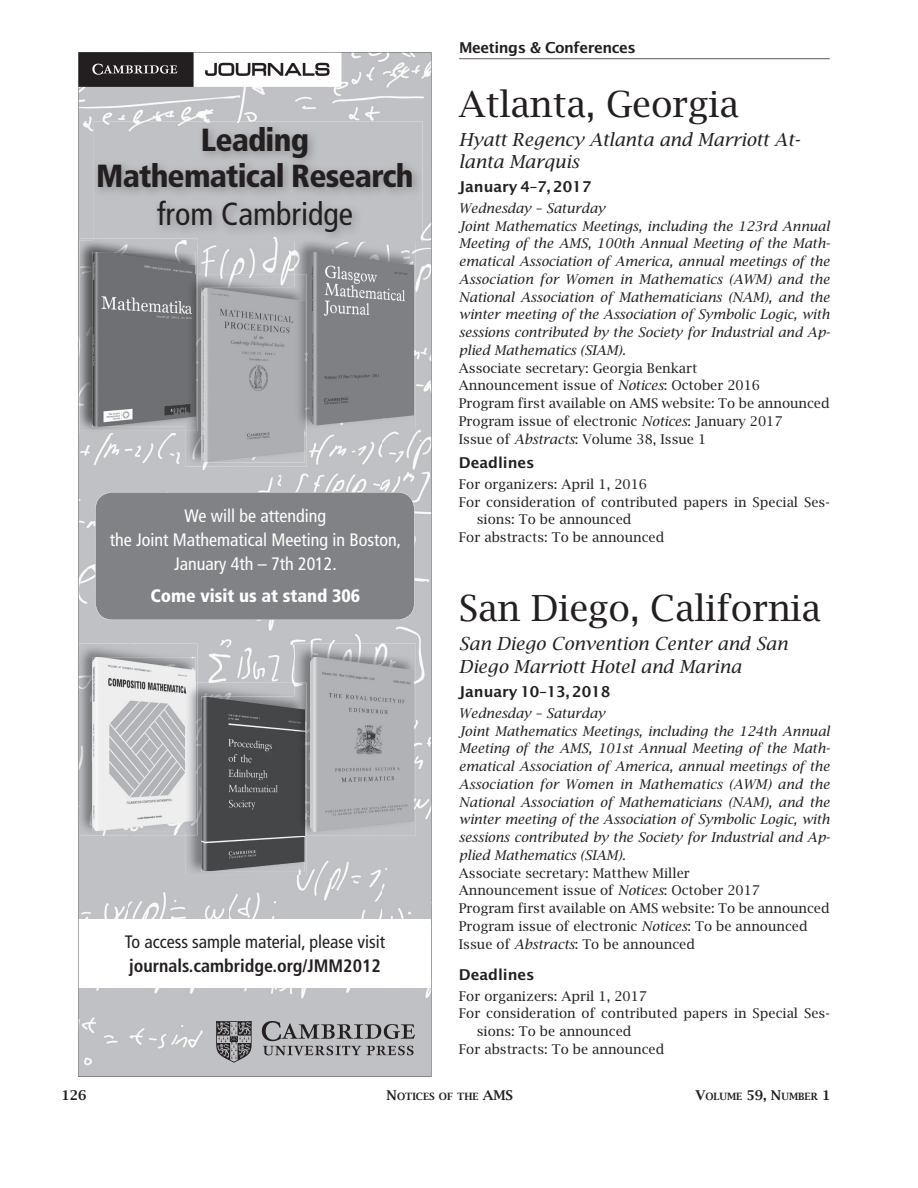
<style>
.page{position:relative;width:918px;height:1188px;background:#fff}
.page>*{position:absolute;margin:0;border:0;box-sizing:border-box;transform-origin:0 0}
.t1{font:35.85px "Lucida Bright";letter-spacing:-.005em;color:#231f20}
.t2{font:900 condensed 31.95px/36px "Frutiger LT Std";letter-spacing:-.025em;color:#231f20;text-align:center}
.t3{font:condensed 31.95px "Frutiger LT Std";color:#231f20}
.t4{font:italic 18px/22.2px "Lucida Bright";color:#231f20}
.t5{font:condensed 18px/24px "Frutiger LT Std";color:#fff;text-align:center}
.t6{font:condensed 18px "Frutiger LT Std";color:#231f20}
.t7{font:700 condensed 18px "Frutiger LT Std";color:#231f20}
.t8{font:900 condensed 18px "Frutiger LT Std";color:#fff}
.t9{font:600 15px "Lucida Sans";letter-spacing:-.005em;color:#231f20}
.t10{font:600 15px "Lucida Sans";letter-spacing:-.03em;color:#231f20}
.t11{font:italic 13.5px/17.7px "Lucida Bright";color:#231f20}
.t12{font:13.5px/17.7px "Lucida Bright";color:#231f20}
.t13{font:600 13.5px "Lucida Bright";color:#231f20}
.t14{font:600 10.05px "Lucida Bright Smallcaps";color:#231f20}
.s1{font-style:italic}
.s2{font-size:13.5px}
.s3{font-family:"Lucida Bright";font-size:13.5px}
</style>
<div class="page">
<hr style="left:459px;top:58px;width:371px;height:1px;background:#231f20">
<svg style="left:78px;top:52px;width:353px;height:1025px;background:#acadb0"></svg>
<h2 class="t2" style="left:96px;top:124px;width:319px">Leading<br>Mathematical Research</h2>
<h2 class="t3" style="left:157px;top:201px;width:198px">from Cambridge</h2>
<h3 class="t5" style="left:110px;top:505px;width:293px">We will be attending<br>the Joint Mathematical Meeting in Boston,<br>January 4th – 7th 2012.</h3>
<h3 class="t8" style="left:150px;top:589px;width:211px">Come visit us at stand 306</h3>
<h3 class="t6" style="left:125px;top:935px;width:262px">To access sample material, please visit</h3>
<h3 class="t7" style="left:129px;top:959px;width:253px">journals.cambridge.org/JMM2012</h3>
<p class="t10" style="left:459px;top:41px;width:178px">Meetings &amp; Conferences</p>
<h1 class="t1" style="left:459px;top:89px;width:282px">Atlanta, Georgia</h1>
<h3 class="t4" style="left:459px;top:129px;width:343px">Hyatt Regency Atlanta and Marriott At&shy;lanta Marquis</h3>
<p class="t9" style="left:459px;top:181px;width:134px">January 4–7, 2017</p>
<p class="t11" style="left:459px;top:200px;width:373px">Wednesday – Saturday<br>Joint Mathematics Meetings, including the 123rd Annual Meeting of the AMS, 100th Annual Meeting of the Math&shy;ematical Association of America, annual meetings of the Association for Women in Mathematics (AWM) and the National Association of Mathematicians (NAM), and the winter meeting of the Association of Symbolic Logic, with sessions contributed by the Society for Industrial and Ap&shy;plied Mathematics (SIAM).</p>
<p class="t12" style="left:459px;top:360px;width:372px">Associate secretary: Georgia Benkart<br>Announcement issue of <span class="s1">Notices</span>: October 2016<br>Program first available on AMS website: To be announced Program issue of electronic <span class="s1">Notices</span>: January 2017<br>Issue of <span class="s1">Abstracts</span>: Volume 38, Issue 1</p>
<p class="t9" style="left:459px;top:457px;width:77px">Deadlines</p>
<p class="t12" style="left:459px;top:476px;width:190px">For organizers: April 1, 2016</p>
<p class="t12" style="left:459px;top:494px;width:372px">For consideration of contributed papers in Special Ses-</p>
<p class="t12" style="left:477px;top:512px;width:156px">sions: To be announced</p>
<p class="t12" style="left:459px;top:529px;width:207px">For abstracts: To be announced</p>
<h1 class="t1" style="left:459px;top:594px;width:364px">San Diego, California</h1>
<h3 class="t4" style="left:459px;top:634px;width:330px">San Diego Convention Center and San<br>Diego Marriott Hotel and Marina</h3>
<p class="t9" style="left:459px;top:685px;width:153px">January 10–13, 2018</p>
<p class="t11" style="left:459px;top:705px;width:373px">Wednesday – Saturday<br>Joint Mathematics Meetings, including the 124th Annual Meeting of the AMS, 101st Annual Meeting of the Math&shy;ematical Association of America, annual meetings of the Association for Women in Mathematics (AWM) and the National Association of Mathematicians (NAM), and the winter meeting of the Association of Symbolic Logic, with sessions contributed by the Society for Industrial and Ap&shy;plied Mathematics (SIAM).</p>
<p class="t12" style="left:459px;top:865px;width:372px">Associate secretary: Matthew Miller<br>Announcement issue of <span class="s1">Notices</span>: October 2017<br>Program first available on AMS website: To be announced Program issue of electronic <span class="s1">Notices</span>: To be announced Issue of <span class="s1">Abstracts</span>: To be announced</p>
<p class="t9" style="left:459px;top:968px;width:77px">Deadlines</p>
<p class="t12" style="left:459px;top:988px;width:190px">For organizers: April 1, 2017</p>
<p class="t12" style="left:459px;top:1005px;width:372px">For consideration of contributed papers in Special Ses-</p>
<p class="t12" style="left:477px;top:1023px;width:156px">sions: To be announced</p>
<p class="t12" style="left:459px;top:1041px;width:207px">For abstracts: To be announced</p>
<p class="t13" style="left:61px;top:1089px;width:27px">126</p>
<p class="t14" style="left:386px;top:1091px;width:128px"><span class="s2">N</span>OTICES OF THE <span class="s2">AMS</span></p>
<p class="t14" style="left:695px;top:1091px;width:137px"><span class="s2">V</span>OLUME <span class="s3">59,</span> <span class="s2">N</span>UMBER <span class="s3">1</span></p>
</div>
